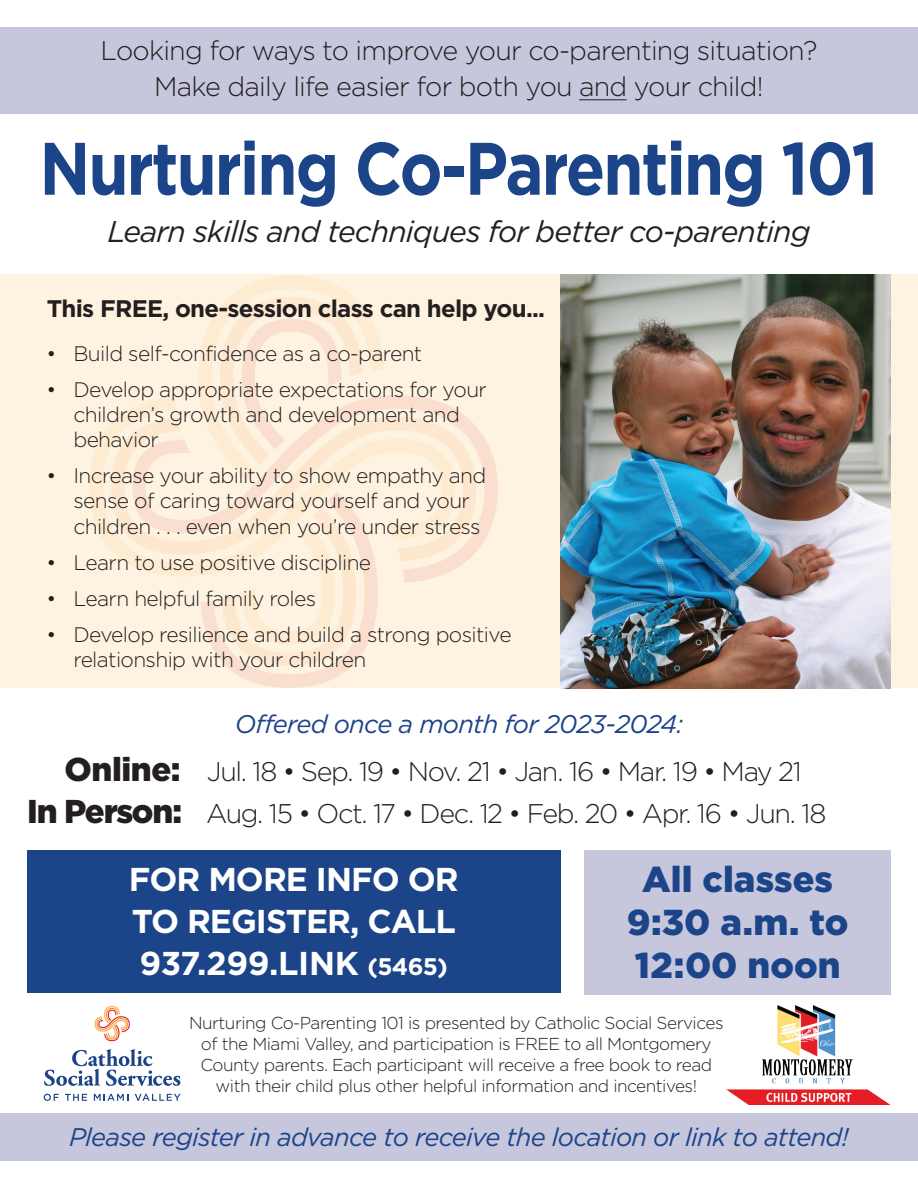
<style>
.page{position:relative;width:918px;height:1188px;background:#fff}
.page>*{position:absolute;margin:0;border:0;box-sizing:border-box;transform-origin:0 0}
.t1{font:700 74.25px "Gotham";letter-spacing:-.03em;color:#1c4489;scale:.87 1}
.t2{font:900 36px/43.2px "Gotham";color:#1c4489;text-align:center}
.t3{font:700 33px/42px "Gotham";letter-spacing:-.03em;color:#fff;text-align:justify}
.t4{font:italic 30px "Gotham";letter-spacing:-.03em;color:#231f20}
.t5{font:300 27px/36px "Gotham";letter-spacing:-.04em;color:#231f20;text-align:center}
.t6{font:italic 25.5px "Gotham";letter-spacing:-.03em;color:#1c4489}
.t7{font:700 24px "Gotham";letter-spacing:-.03em;color:#231f20}
.t8{font:300 21px/25.2px "Gotham";letter-spacing:-.03em;color:#231f20}
.t9{font:300 17.25px/21px "Gotham";letter-spacing:-.03em;color:#231f20;text-align:center}
.s1{font-weight:900;font-size:33px}
.s2{font-size:24px}
</style>
<div class="page">
<div style="left:584px;top:850px;width:307px;height:145px;background:#c6c7dd"></div>
<div style="left:0;top:1114px;width:918px;height:47px;background:#c6c7dd"></div>
<div style="left:0;top:27px;width:918px;height:86px;background:#c6c7dd"></div>
<div style="left:0;top:274px;width:918px;height:414px;background:#fef3e1"></div>
<hr style="left:579px;top:100px;width:48px;height:1px;background:#231f20">
<img style="left:561px;top:274px;width:330px;height:414px">
<div style="left:27px;top:850px;width:534px;height:143px;background:#1c4489"></div>
<svg style="left:44px;top:1049px;width:136px;height:37px"></svg>
<svg style="left:95px;top:1006px;width:35px;height:35px"></svg>
<svg style="left:44px;top:1094px;width:15px;height:7px"></svg>
<svg style="left:65px;top:1094px;width:22px;height:7px"></svg>
<svg style="left:94px;top:1094px;width:34px;height:7px"></svg>
<svg style="left:135px;top:1094px;width:46px;height:7px"></svg>
<img style="left:726px;top:1005px;width:165px;height:100px">
<svg style="left:384px;top:395px;width:114px;height:188px"></svg>
<svg style="left:455px;top:417px;width:21px;height:144px"></svg>
<svg style="left:201px;top:577px;width:177px;height:111px"></svg>
<svg style="left:199px;top:275px;width:185px;height:122px"></svg>
<svg style="left:90px;top:397px;width:365px;height:180px"></svg>
<p class="t5" style="left:100px;top:32px;width:719px">Looking for ways to improve your co-parenting situation?<br>Make daily life easier for both you and your child!</p>
<h1 class="t1" style="left:39px;top:126px;width:966px">Nurturing Co-Parenting 101</h1>
<h3 class="t4" style="left:108px;top:215px;width:704px">Learn skills and techniques for better co-parenting</h3>
<p class="t7" style="left:47px;top:295px;width:500px">This FREE, one-session class can help you...</p>
<p class="t8" style="left:46px;top:340px;width:377px">• Build self-confidence as a co-parent</p>
<p class="t8" style="left:73px;top:376px;width:415px;text-indent:-27px">• Develop appropriate expectations for your children’s growth and development and behavior</p>
<p class="t8" style="left:73px;top:463px;width:414px;text-indent:-27px">• Increase your ability to show empathy and sense of caring toward yourself and your children . . . even when you’re under stress</p>
<p class="t8" style="left:46px;top:549px;width:326px">• Learn to use positive discipline</p>
<p class="t8" style="left:46px;top:585px;width:271px">• Learn helpful family roles</p>
<p class="t8" style="left:73px;top:621px;width:440px;text-indent:-27px">• Develop resilience and build a strong positive relationship with your children</p>
<p class="t6" style="left:235px;top:710px;width:450px">Offered once a month for 2023-2024:</p>
<p class="t5" style="left:27px;top:750px;width:801px;line-height:42px"><span class="s1">Online:</span> Jul. 18 • Sep. 19 • Nov. 21 • Jan. 16 • Mar. 19 • May 21<br><span class="s1">In Person:</span> Aug. 15 • Oct. 17 • Dec. 12 • Feb. 20 • Apr. 16 • Jun. 18</p>
<h3 class="t3" style="left:129px;top:858px;width:331px">FOR MORE INFO OR TO REGISTER, CALL 937.299.LINK <span class="s2">(5465)</span></h3>
<h2 class="t2" style="left:627px;top:857px;width:223px">All classes<br>9:30 a.m. to<br>12:00 noon</h2>
<p class="t9" style="left:189px;top:1012px;width:536px">Nurturing Co-Parenting 101 is presented by Catholic Social Services of the Miami Valley, and participation is FREE to all Montgomery County parents. Each participant will receive a free book to read with their child plus other helpful information and incentives!</p>
<p class="t6" style="left:69px;top:1123px;width:781px">Please register in advance to receive the location or link to attend!</p>
</div>
